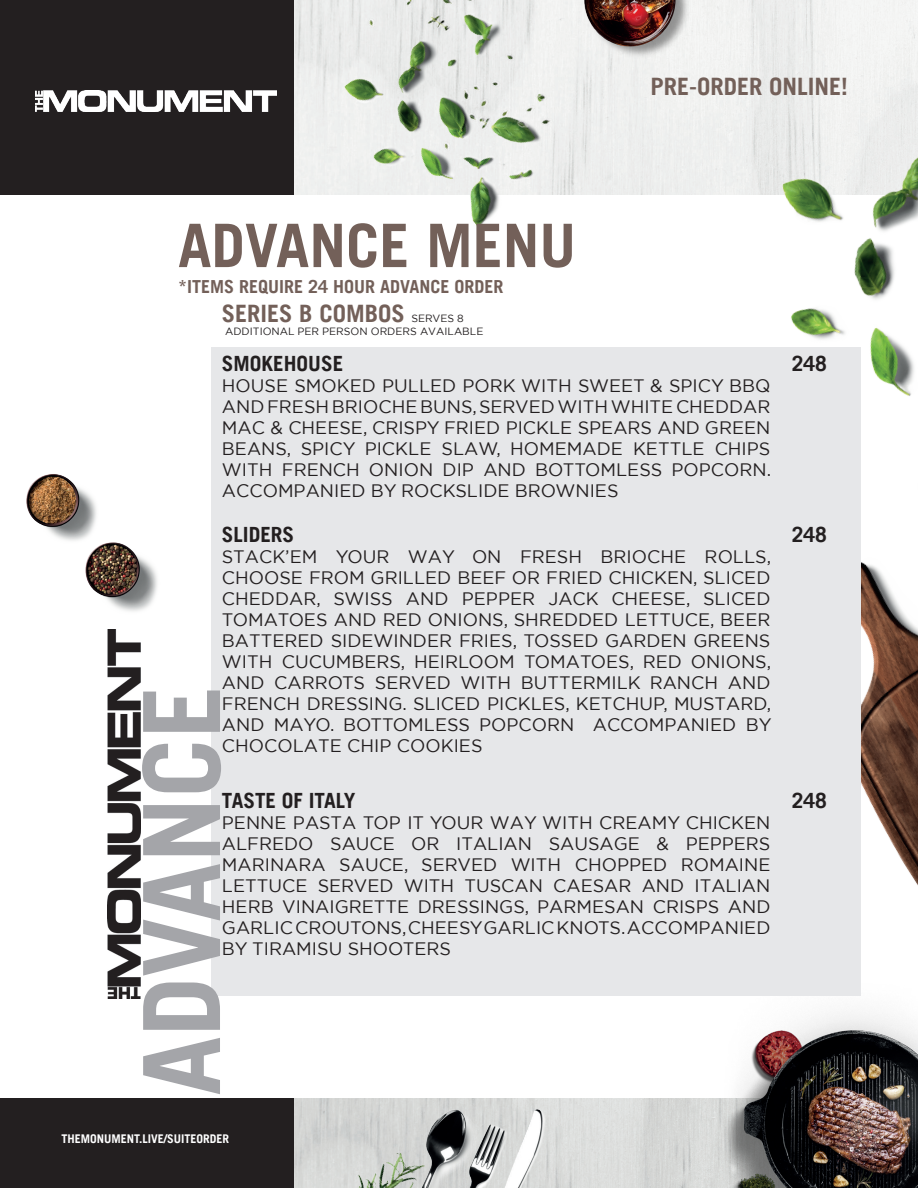
<style>
.page{position:relative;width:918px;height:1188px;background:#fff}
.page>*{position:absolute;margin:0;border:0;box-sizing:border-box;transform-origin:0 0}
.Big_Area_A3{font:700 106.5px "Trade Gothic LT";color:#a4a5a9}
.Menu_Area{font:700 60px "Trade Gothic LT";color:#736059}
.Daily_Headline{font:700 24px "Trade Gothic LT";color:#736059}
.Price_No{font:700 21px "Trade Gothic LT";color:#231f20}
.t1{font:18px/21px "Gotham";color:#231f20;text-align:justify}
.Menu_Area-2{font:700 18px "Trade Gothic LT";color:#736059}
.Dish_Main{font:700 12px "Trade Gothic LT";color:#fff}
.Daily_Headline-2{font:10.5px "Gotham";color:#231f20}
</style>
<div class="page">
<img style="left:293px;top:0;width:625px;height:1188px">
<div style="left:0;top:0;width:293px;height:1188px;background:#231f20"></div>
<div style="left:0;top:195px;width:918px;height:903px;background:#fff"></div>
<img style="left:692px;top:1067px;width:226px;height:121px">
<img style="left:90px;top:0;width:693px;height:548px">
<img style="left:366px;top:1098px;width:192px;height:90px">
<img style="left:85px;top:533px;width:86px;height:78px">
<img style="left:26px;top:465px;width:82px;height:87px">
<img style="left:293px;top:1125px;width:167px;height:63px">
<img style="left:572px;top:0;width:130px;height:71px">
<img style="left:720px;top:112px;width:198px;height:284px">
<img style="left:751px;top:562px;width:167px;height:505px">
<div style="left:212px;top:347px;width:649px;height:649px;background:#e6e7e9"></div>
<img style="left:36px;top:91px;width:241px;height:21px">
<img style="left:108px;top:629px;width:32px;height:370px">
<p class="Menu_Area" style="left:178px;top:209px;width:399px">ADVANCE MENU</p>
<p class="Menu_Area-2" style="left:178px;top:275px;width:327px">*ITEMS REQUIRE 24 HOUR ADVANCE ORDER</p>
<p class="Daily_Headline" style="left:650px;top:72px;width:199px">PRE-ORDER ONLINE!</p>
<p class="Daily_Headline" style="left:222px;top:299px;width:184px">SERIES B COMBOS</p>
<p class="Daily_Headline-2" style="left:411px;top:312px;width:54px">SERVES 8</p>
<p class="Daily_Headline-2" style="left:225px;top:325px;width:260px">ADDITIONAL PER PERSON ORDERS AVAILABLE</p>
<p class="Price_No" style="left:222px;top:350px;width:123px">SMOKEHOUSE</p>
<p class="t1" style="left:222px;top:374px;width:551px">HOUSE SMOKED PULLED PORK WITH SWEET &amp; SPICY BBQ AND FRESH BRIOCHE BUNS, SERVED WITH WHITE CHEDDAR MAC &amp; CHEESE, CRISPY FRIED PICKLE SPEARS AND GREEN BEANS, SPICY PICKLE SLAW, HOMEMADE KETTLE CHIPS WITH FRENCH ONION DIP AND BOTTOMLESS POPCORN.<br>ACCOMPANIED BY ROCKSLIDE BROWNIES</p>
<p class="Price_No" style="left:222px;top:522px;width:74px">SLIDERS</p>
<p class="t1" style="left:222px;top:546px;width:551px">STACK’EM YOUR WAY ON FRESH BRIOCHE ROLLS, CHOOSE FROM GRILLED BEEF OR FRIED CHICKEN, SLICED CHEDDAR, SWISS AND PEPPER JACK CHEESE, SLICED TOMATOES AND RED ONIONS, SHREDDED LETTUCE, BEER BATTERED SIDEWINDER FRIES, TOSSED GARDEN GREENS WITH CUCUMBERS, HEIRLOOM TOMATOES, RED ONIONS, AND CARROTS SERVED WITH BUTTERMILK RANCH AND FRENCH DRESSING. SLICED PICKLES, KETCHUP, MUSTARD, AND MAYO. BOTTOMLESS POPCORN ACCOMPANIED BY CHOCOLATE CHIP COOKIES</p>
<p class="Big_Area_A3" style="left:117px;top:1096px;width:412px;rotate:-90deg">ADVANCE</p>
<p class="Price_No" style="left:222px;top:788px;width:135px">TASTE OF ITALY</p>
<p class="t1" style="left:222px;top:812px;width:550px">PENNE PASTA TOP IT YOUR WAY WITH CREAMY CHICKEN ALFREDO SAUCE OR ITALIAN SAUSAGE &amp; PEPPERS MARINARA SAUCE, SERVED WITH CHOPPED ROMAINE LETTUCE SERVED WITH TUSCAN CAESAR AND ITALIAN HERB VINAIGRETTE DRESSINGS, PARMESAN CRISPS AND GARLIC CROUTONS, CHEESY GARLIC KNOTS. ACCOMPANIED BY TIRAMISU SHOOTERS</p>
<p class="Dish_Main" style="left:61px;top:1131px;width:169px">THEMONUMENT.LIVE/SUITEORDER</p>
<p class="Price_No" style="left:792px;top:350px;width:37px">248</p>
<p class="Price_No" style="left:792px;top:522px;width:37px">248</p>
<p class="Price_No" style="left:792px;top:788px;width:37px">248</p>
</div>
